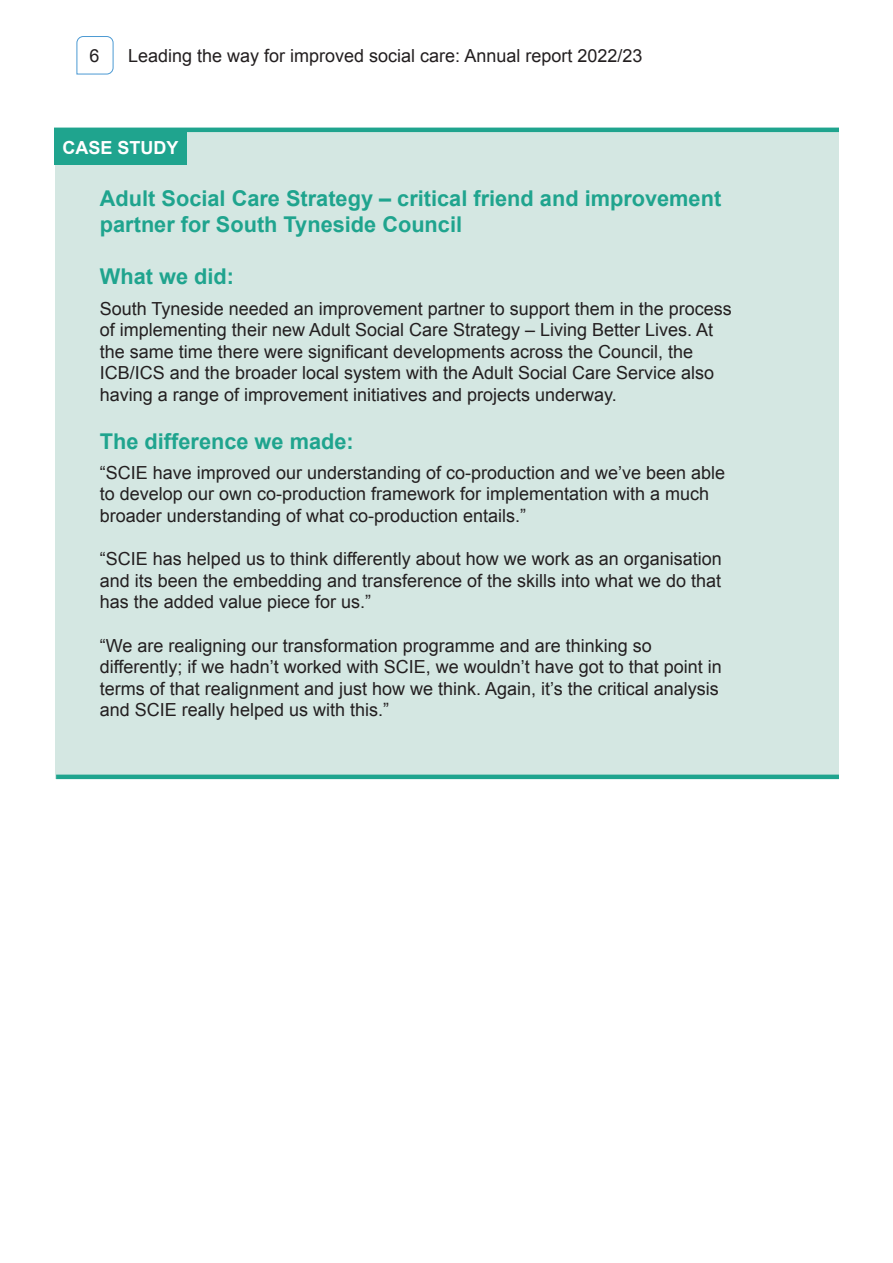
<style>
.page{position:relative;width:893px;height:1263px;background:#fff}
.page>*{position:absolute;margin:0;border:0;box-sizing:border-box;transform-origin:0 0}
.t1{font:700 21.75px/26.1px "Arial";color:#1fa48e}
.t2{font:18px/21.6px "Arial";color:#231f20}
.t3{font:700 18px "Arial";color:#fff}
</style>
<div class="page">
<svg style="left:76px;top:36px;width:38px;height:39px"></svg>
<div style="left:56px;top:129px;width:783px;height:649px;background:#d4e7e2"></div>
<hr style="left:56px;top:775px;width:783px;height:4px;background:#1fa48e">
<hr style="left:54px;top:128px;width:785px;height:4px;background:#1fa48e">
<div style="left:54px;top:130px;width:133px;height:35px;background:#1fa48e"></div>
<p class="t2" style="left:90px;top:45px;width:12px">6</p>
<p class="t2" style="left:128px;top:45px;width:516px">Leading the way for improved social care: Annual report 2022/23</p>
<p class="t3" style="left:63px;top:136px;width:118px">CASE STUDY</p>
<p class="t1" style="left:100px;top:186px;width:623px">Adult Social Care Strategy – critical friend and improvement partner for South Tyneside Council</p>
<p class="t1" style="left:100px;top:264px;width:136px">What we did:</p>
<p class="t2" style="left:100px;top:298px;width:633px">South Tyneside needed an improvement partner to support them in the process of implementing their new Adult Social Care Strategy – Living Better Lives. At the same time there were significant developments across the Council, the ICB/ICS and the broader local system with the Adult Social Care Service also having a range of improvement initiatives and projects underway.</p>
<p class="t1" style="left:100px;top:429px;width:255px">The difference we made:</p>
<p class="t2" style="left:100px;top:462px;width:627px">“SCIE have improved our understanding of co-production and we’ve been able to develop our own co-production framework for implementation with a much broader understanding of what co-production entails.”</p>
<p class="t2" style="left:100px;top:548px;width:623px;text-align:justify">“SCIE has helped us to think differently about how we work as an organisation and its been the embedding and transference of the skills into what we do that has the added value piece for us.”</p>
<p class="t2" style="left:100px;top:635px;width:623px">“We are realigning our transformation programme and are thinking so differently; if we hadn’t worked with SCIE, we wouldn’t have got to that point in terms of that realignment and just how we think. Again, it’s the critical analysis and SCIE really helped us with this.”</p>
</div>
